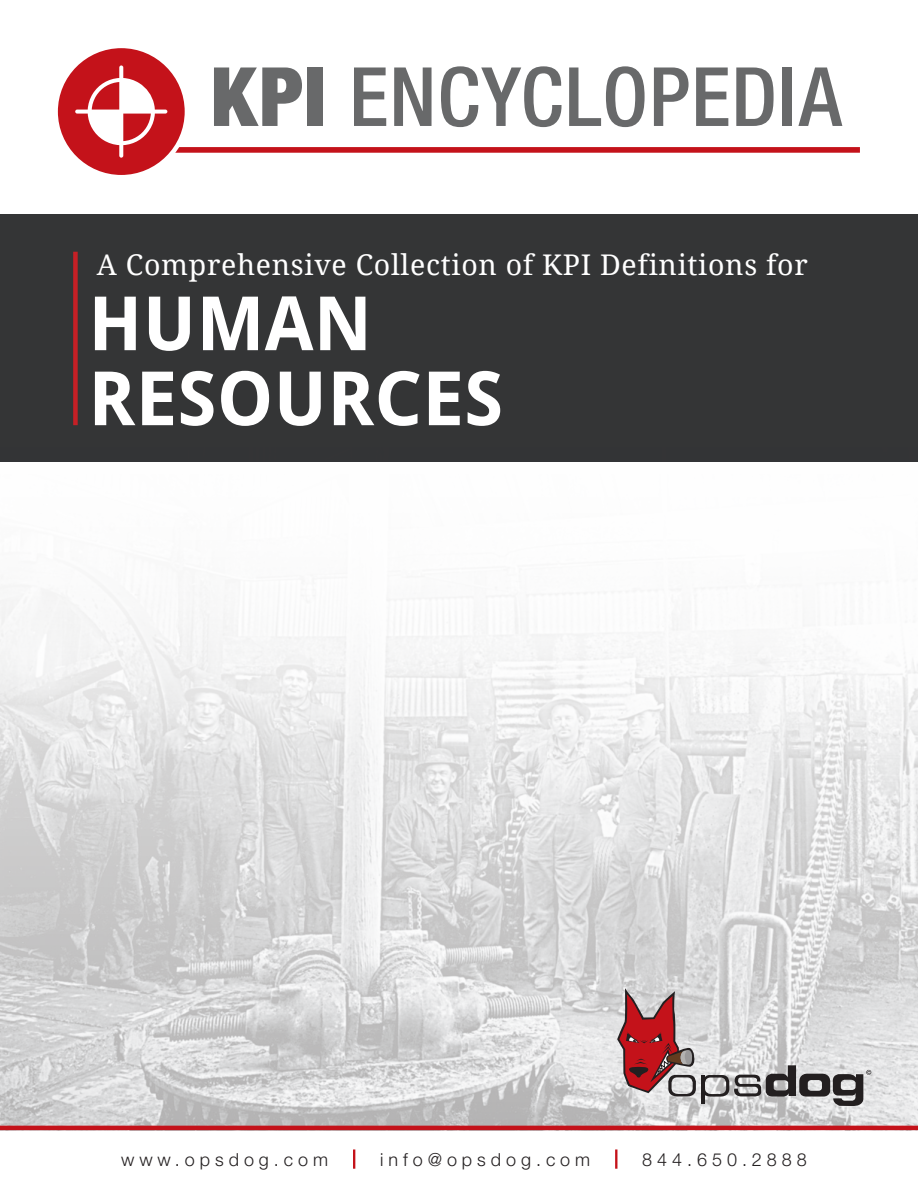
<style>
.page{position:relative;width:918px;height:1188px;background:#fff}
.page>*{position:absolute;margin:0;border:0;box-sizing:border-box;transform-origin:0 0}
.t1{font:500 condensed 81.9px "Helvetica Neue LT Pro";letter-spacing:.015em;color:#57585a}
.t2{font:700 75px/75px "Droid Sans";color:#fff}
.t3{font:28.5px "Droid Serif";letter-spacing:.025em;color:#fff}
.t4{font:300 18px "Helvetica Neue LT Pro";letter-spacing:.275em;color:#231f20}
.s1{font-weight:900}
</style>
<div class="page">
<img style="left:0;top:592px;width:918px;height:534px">
<div style="left:0;top:214px;width:918px;height:248px;background:#343536"></div>
<hr style="left:0;top:1126px;width:918px;height:4px;background:#c4121a">
<div style="left:73px;top:252px;width:5px;height:173px;background:#c52026"></div>
<svg style="left:617px;top:988px;width:79px;height:109px;background:#b57578"></svg>
<svg style="left:702px;top:1065px;width:169px;height:41px;background:#9c9b9c"></svg>
<hr style="left:353px;top:1149px;width:2px;height:20px;background:#c4121a">
<hr style="left:615px;top:1149px;width:2px;height:20px;background:#c4121a">
<div style="left:136px;top:147px;width:724px;height:6px;background:#c4121a"></div>
<svg style="left:56px;top:46px;width:131px;height:131px;background:#cb2e35"></svg>
<div style="left:53px;top:44px;width:136px;height:136px;border:5px solid #fff;border-radius:50%"></div>
<svg style="left:75px;top:65px;width:92px;height:93px"></svg>
<h1 class="t1" style="left:211px;top:48px;width:632px"><span class="s1">KPI</span> ENCYCLOPEDIA</h1>
<p class="t3" style="left:97px;top:245px;width:713px">A Comprehensive Collection of KPI Definitions for</p>
<h2 class="t2" style="left:88px;top:284px;width:417px">HUMAN<br>RESOURCES</h2>
<p class="t4" style="left:121px;top:1148px;width:209px">www.opsdog.com</p>
<p class="t4" style="left:380px;top:1148px;width:212px">info@opsdog.com</p>
<p class="t4" style="left:642px;top:1148px;width:166px">844.650.2888</p>
</div>
